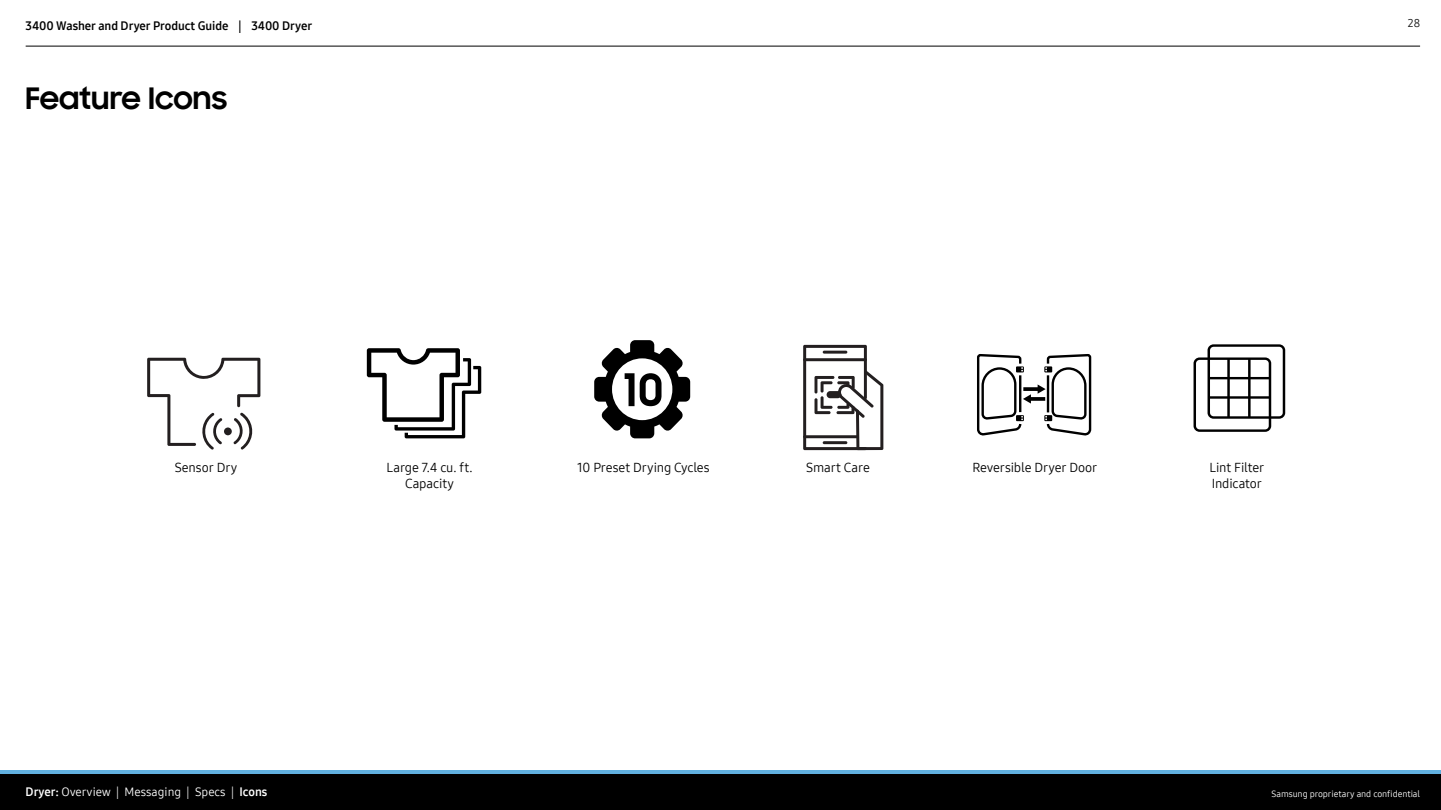
<style>
.page{position:relative;width:1441px;height:810px;background:#fff}
.page>*{position:absolute;margin:0;border:0;box-sizing:border-box;transform-origin:0 0}
.t1{font:700 30px "Samsung Sharp Sans";color:#000}
.t2{font:13.05px/15.6px "Samsung One 400";letter-spacing:-.01em;color:#000}
.t3{font:12px "Samsung One 700";letter-spacing:-.005em;color:#000}
.t4{font:12px "Samsung One 400";color:#fff}
.t5{font:11.25px "Samsung One 400";color:#0f0f0f}
.t6{font:9px "Samsung One 400";letter-spacing:-.01em;color:#fff}
.s1{font-family:"Samsung One 700"}
</style>
<div class="page">
<div style="left:0;top:773px;width:1440px;height:37px;background:#000"></div>
<hr style="left:0;top:770px;width:1440px;height:3px;background:#61b0e0">
<hr style="left:26px;top:46px;width:1393px;height:1px;background:#000">
<svg style="left:594px;top:340px;width:96px;height:98px"></svg>
<svg style="left:367px;top:348px;width:114px;height:90px"></svg>
<svg style="left:803px;top:345px;width:80px;height:105px"></svg>
<svg style="left:147px;top:358px;width:113px;height:92px"></svg>
<div style="left:224px;top:428px;width:8px;height:7px;background:#231f20;border-radius:50%"></div>
<div style="left:1193px;top:357px;width:77px;height:75px;border:2px solid #000;border-radius:5px"></div>
<div style="left:1207px;top:344px;width:77px;height:75px;border:2px solid #000;border-radius:5px"></div>
<hr style="left:1227px;top:359px;width:2px;height:59px;background:#000">
<hr style="left:1247px;top:359px;width:3px;height:59px;background:#000">
<hr style="left:1208px;top:396px;width:61px;height:3px;background:#000">
<hr style="left:1209px;top:377px;width:60px;height:2px;background:#000">
<svg style="left:1030px;top:387px;width:7px;height:4px"></svg>
<svg style="left:1037px;top:354px;width:54px;height:81px"></svg>
<svg style="left:1030px;top:397px;width:15px;height:4px"></svg>
<svg style="left:977px;top:354px;width:53px;height:81px"></svg>
<p class="t3" style="left:26px;top:18px;width:204px">3400 Washer and Dryer Product Guide</p>
<p class="t5" style="left:1407px;top:15px;width:14px">28</p>
<p class="t3" style="left:238px;top:18px;width:75px">| 3400 Dryer</p>
<p class="t1" style="left:26px;top:76px;width:203px">Feature Icons</p>
<p class="t2" style="left:386px;top:460px;width:87px">Large 7.4 cu. ft.</p>
<p class="t2" style="left:806px;top:460px;width:65px">Smart Care</p>
<p class="t2" style="left:405px;top:475px;width:51px">Capacity</p>
<p class="t2" style="left:175px;top:460px;width:64px">Sensor Dry</p>
<p class="t2" style="left:1209px;top:460px;width:56px">Lint Filter<br>Indicator</p>
<p class="t2" style="left:577px;top:460px;width:134px">10 Preset Drying Cycles</p>
<p class="t2" style="left:972px;top:460px;width:126px">Reversible Dryer Door</p>
<p class="t4" style="left:26px;top:784px;width:243px"><span class="s1">Dryer:</span> Overview | Messaging | Specs | <span class="s1">Icons</span></p>
<p class="t6" style="left:1271px;top:787px;width:150px">Samsung proprietary and confidential</p>
</div>
